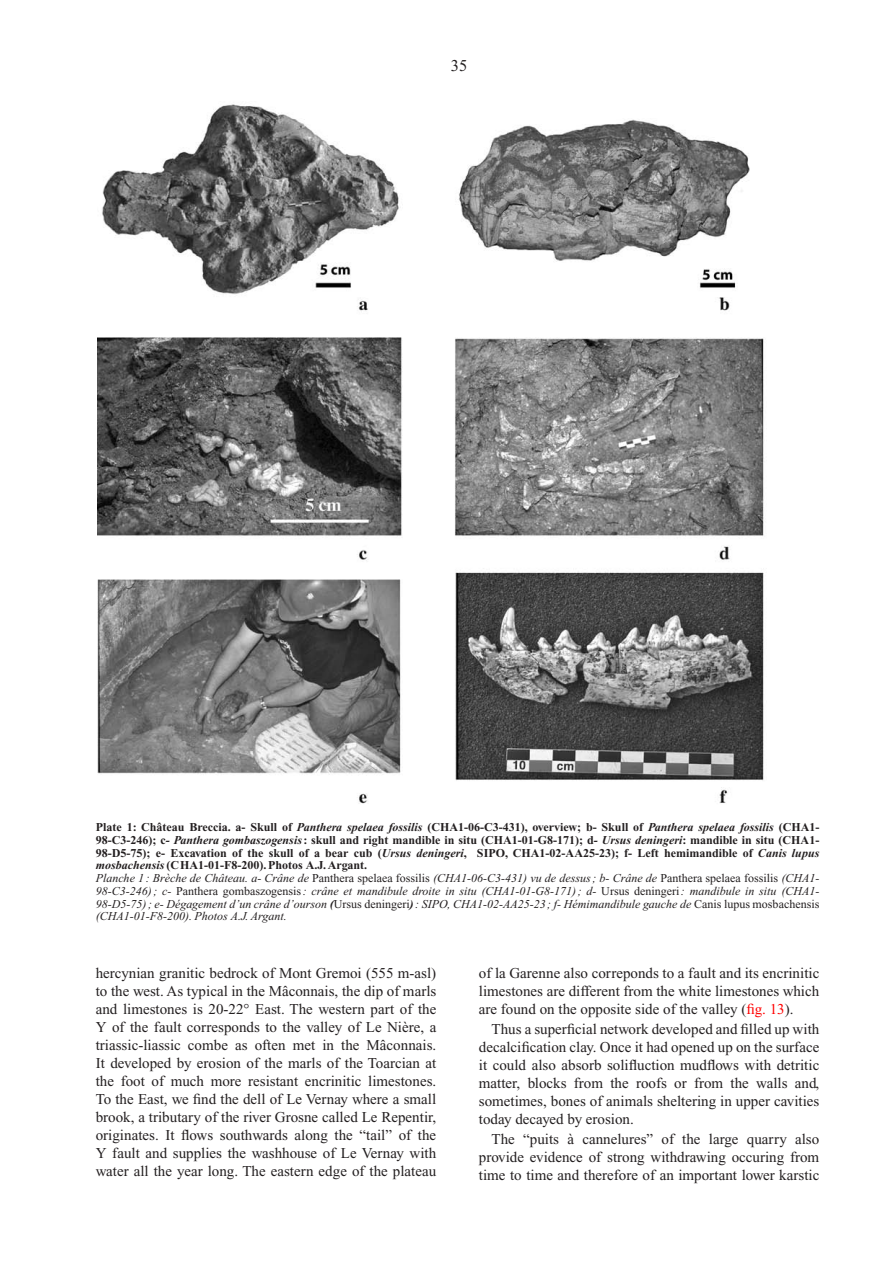
<style>
.page{position:relative;width:893px;height:1265px;background:#fff}
.page>*{position:absolute;margin:0;border:0;box-sizing:border-box;transform-origin:0 0}
.t1{font:16.5px "Times New Roman";color:#231f20}
.t2{font:15px/18px "Times New Roman";color:#231f20;text-align:justify}
.t3{font:italic 12px/12.8px "Times New Roman";color:#231f20}
.s1{font-weight:700;font-style:normal}
.s2{font-weight:700}
.s3{font-style:normal}
.s4{color:#f00}
</style>
<div class="page">
<img style="left:97px;top:104px;width:667px;height:700px">
<p class="t1" style="left:450px;top:56px;width:18px">35</p>
<p class="t3" style="left:96px;top:820px;width:724px"><span class="s1">Plate 1: Château Breccia. a- Skull of</span> <span class="s2">Panthera spelaea fossilis</span> <span class="s1">(CHA1-06-C3-431), overview; b- Skull of</span> <span class="s2">Panthera spelaea fossilis</span> <span class="s1">(CHA1- 98-C3-246); c</span><span class="s2">- Panthera gombaszogensis</span><span class="s1">: skull and right mandible in situ (CHA1-01-G8-171); d</span><span class="s2">- Ursus deningeri</span><span class="s1">: mandible in situ (CHA1- 98-D5-75); e- Excavation of the skull of a bear cub (</span><span class="s2">Ursus deningeri</span><span class="s1">, SIPO, CHA1-02-AA25-23); f- Left hemimandible of</span> <span class="s2">Canis lupus mosbachensis</span> <span class="s1">(CHA1-01-F8-200). Photos A.J. Argant.<br></span>Planche 1: Brèche de Château. a- Crâne de <span class="s3">Panthera spelaea fossilis</span> (CHA1-06-C3-431) vu de dessus; b- Crâne de <span class="s3">Panthera spelaea fossilis</span> (CHA1- 98-C3-246) ; c- <span class="s3">Panthera gombaszogensis</span>: crâne et mandibule droite in situ (CHA1-01-G8-171); d- <span class="s3">ursus deningeri</span>: mandibule in situ (CHA1- 98-D5-75) ; e- Dégagement d’un crâne d’ourson <span class="s2">(</span><span class="s3">ursus deningeri</span><span class="s2">)</span> : SIPO, CHA1-02-AA25-23; f- Hémimandibule gauche de <span class="s3">Canis lupus mosbachensis </span>(CHA1-01-F8-200). Photos A.J. Argant.</p>
<p class="t2" style="left:96px;top:963px;width:342px">hercynian granitic bedrock of Mont Gremoi (555 m-asl) to the west. As typical in the Mâconnais, the dip of marls and limestones is 20-22° East. The western part of the Y of the fault corresponds to the valley of Le Nière, a triassic-liassic combe as often met in the Mâconnais.<br>It developed by erosion of the marls of the Toarcian at the foot of much more resistant encrinitic limestones.<br>To the East, we find the dell of Le Vernay where a small brook, a tributary of the river Grosne called Le Repentir, originates. It flows southwards along the “tail” of the Y fault and supplies the washhouse of Le Vernay with water all the year long. The eastern edge of the plateau</p>
<p class="t2" style="left:478px;top:963px;width:342px">of la Garenne also correponds to a fault and its encrinitic limestones are different from the white limestones which are found on the opposite side of the valley (<span class="s4">fig. 13</span>).</p>
<p class="t2" style="left:478px;top:1020px;width:342px;text-indent:13px">Thus a superficial network developed and filled up with decalcification clay. Once it had opened up on the surface it could also absorb solifluction mudflows with detritic matter, blocks from the roofs or from the walls and, sometimes, bones of animals sheltering in upper cavities today decayed by erosion.</p>
<p class="t2" style="left:478px;top:1130px;width:342px;text-indent:13px">The “puits à cannelures” of the large quarry also provide evidence of strong withdrawing occuring from time to time and therefore of an important lower karstic</p>
</div>
